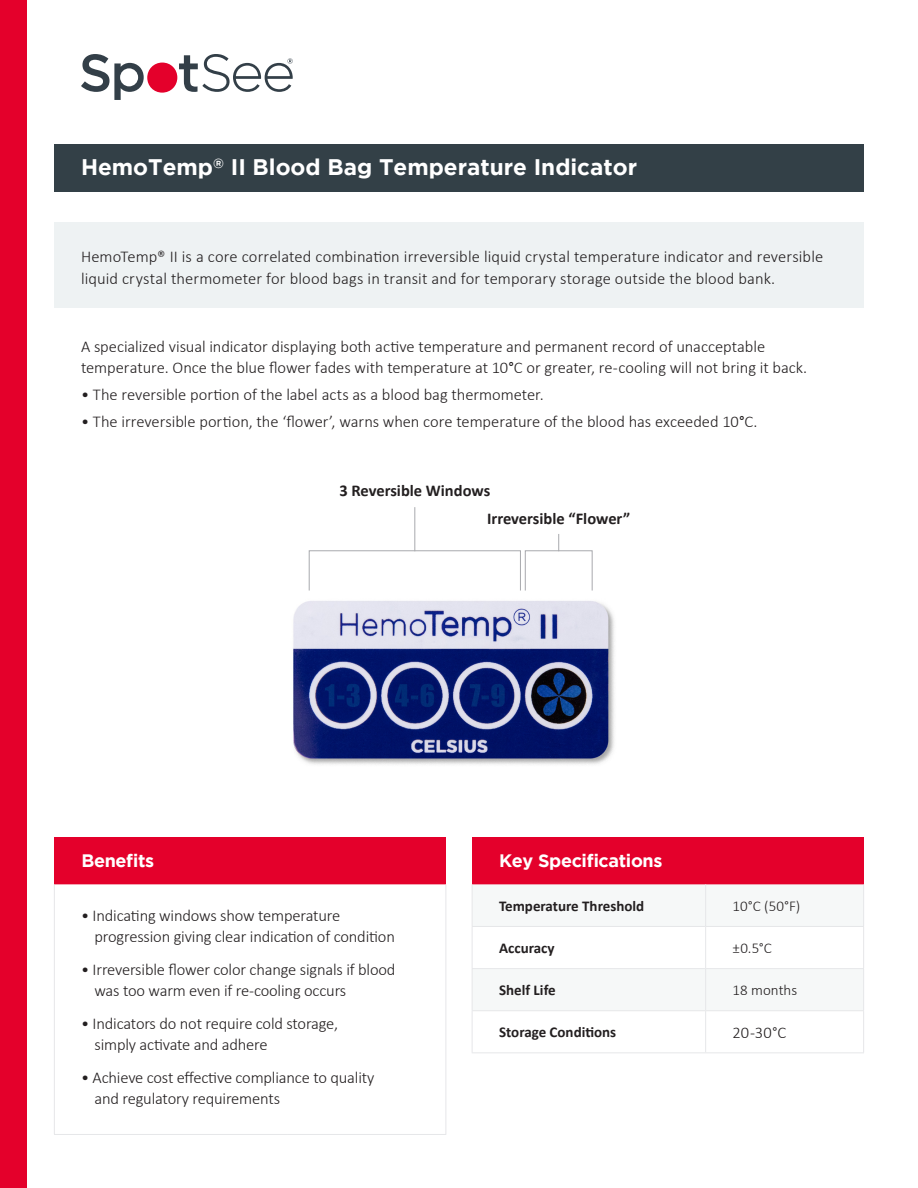
<style>
.page{position:relative;width:918px;height:1188px;background:#fff}
.page>*{position:absolute;margin:0;border:0;box-sizing:border-box;transform-origin:0 0}
.t1{font:700 22.5px "Gotham";color:#fff}
.t2{font:700 18px "Gotham";letter-spacing:-.02em;color:#fff}
.t3{font:300 16.5px/21px "Calibri";letter-spacing:-.005em;color:#231f20}
.t4{font:700 16.5px "Calibri";color:#231f20}
.t5{font:700 15px "Calibri";color:#231f20}
.t6{font:300 15px "Calibri";color:#231f20}
.s1{font-weight:400}
</style>
<div class="page">
<div style="left:54px;top:837px;width:392px;height:47px;background:#e4002b"></div>
<svg style="left:55px;top:884px;width:391px;height:250px"></svg>
<hr style="left:54px;top:884px;width:1px;height:250px;background:#e6e7e9">
<hr style="left:446px;top:884px;width:1px;height:250px;background:#e6e7e9">
<hr style="left:54px;top:1134px;width:234px;height:1px;background:#e6e7e9">
<hr style="left:288px;top:1134px;width:158px;height:1px;background:#e6e7e9">
<div style="left:54px;top:223px;width:810px;height:85px;background:#eef2f3"></div>
<div style="left:0;top:0;width:27px;height:1188px;background:#e4002b"></div>
<div style="left:54px;top:144px;width:810px;height:47px;background:#334047"></div>
<div style="left:147px;top:63px;width:30px;height:30px;background:#e4002b;border-radius:15px"></div>
<svg style="left:81px;top:54px;width:63px;height:46px"></svg>
<svg style="left:179px;top:54px;width:114px;height:38px"></svg>
<img style="left:293px;top:572px;width:321px;height:193px">
<div style="left:309px;top:550px;width:212px;height:41px;border:1px solid #a8a9ad"></div>
<div style="left:525px;top:550px;width:68px;height:41px;border:1px solid #a8a9ad"></div>
<hr style="left:414px;top:507px;width:1px;height:44px;background:#a8a9ad">
<svg style="left:558px;top:534px;width:1px;height:17px"></svg>
<div style="left:472px;top:837px;width:392px;height:47px;background:#e4002b"></div>
<div style="left:473px;top:884px;width:390px;height:126px;background:#f6f8f8"></div>
<svg style="left:473px;top:927px;width:390px;height:41px"></svg>
<hr style="left:472px;top:884px;width:1px;height:42px;background:#e6e7e9">
<hr style="left:705px;top:884px;width:1px;height:42px;background:#e6e7e9">
<hr style="left:863px;top:884px;width:1px;height:42px;background:#e6e7e9">
<hr style="left:472px;top:926px;width:234px;height:1px;background:#e6e7e9">
<hr style="left:472px;top:927px;width:1px;height:41px;background:#e6e7e9">
<hr style="left:706px;top:926px;width:158px;height:1px;background:#e6e7e9">
<hr style="left:705px;top:927px;width:1px;height:41px;background:#e6e7e9">
<hr style="left:863px;top:927px;width:1px;height:41px;background:#e6e7e9">
<hr style="left:472px;top:968px;width:234px;height:1px;background:#e6e7e9">
<hr style="left:472px;top:969px;width:1px;height:41px;background:#e6e7e9">
<hr style="left:706px;top:968px;width:158px;height:1px;background:#e6e7e9">
<hr style="left:705px;top:969px;width:1px;height:41px;background:#e6e7e9">
<hr style="left:863px;top:969px;width:1px;height:41px;background:#e6e7e9">
<hr style="left:472px;top:1010px;width:234px;height:1px;background:#e6e7e9">
<hr style="left:472px;top:1011px;width:1px;height:41px;background:#e6e7e9">
<hr style="left:706px;top:1010px;width:158px;height:1px;background:#e6e7e9">
<hr style="left:705px;top:1011px;width:1px;height:41px;background:#e6e7e9">
<hr style="left:863px;top:1011px;width:1px;height:41px;background:#e6e7e9">
<hr style="left:472px;top:1052px;width:234px;height:1px;background:#e6e7e9">
<hr style="left:706px;top:1052px;width:158px;height:1px;background:#e6e7e9">
<p class="t1" style="left:81px;top:154px;width:558px">HemoTemp<sup>®</sup> II Blood Bag Temperature Indicator</p>
<p class="t3" style="left:81px;top:245px;width:744px;line-height:22.5px">HemoTemp® II is a core correlated combination irreversible liquid crystal temperature indicator and reversible liquid crystal thermometer for blood bags in transit and for temporary storage outside the blood bank.</p>
<p class="t3" style="left:81px;top:336px;width:728px">A specialized visual indicator displaying both active temperature and permanent record of unacceptable temperature. Once the blue flower fades with temperature at 10<span class="s1">°</span>C or greater, re-cooling will not bring it back.</p>
<p class="t3" style="left:81px;top:384px;width:464px">• The reversible portion of the label acts as a blood bag thermometer.</p>
<p class="t3" style="left:81px;top:411px;width:678px">• The irreversible portion, the ‘flower’, warns when core temperature of the blood has exceeded 10<span class="s1">°</span>C.</p>
<p class="t4" style="left:339px;top:479px;width:152px">3 Reversible Windows</p>
<p class="t4" style="left:487px;top:506px;width:145px">Irreversible “Flower”</p>
<p class="t2" style="left:81px;top:851px;width:74px">Benefits</p>
<p class="t3" style="left:94px;top:905px;width:302px;text-indent:-14px">• Indicating windows show temperature progression giving clear indication of condition</p>
<p class="t3" style="left:94px;top:959px;width:303px;text-indent:-14px">• Irreversible flower color change signals if blood was too warm even if re-cooling occurs</p>
<p class="t3" style="left:94px;top:1013px;width:245px;text-indent:-14px">• Indicators do not require cold storage, simply activate and adhere</p>
<p class="t3" style="left:94px;top:1067px;width:281px;text-indent:-14px">• Achieve cost effective compliance to quality and regulatory requirements</p>
<p class="t2" style="left:499px;top:851px;width:165px">Key Specifications</p>
<p class="t5" style="left:499px;top:895px;width:147px">Temperature Threshold</p>
<p class="t6" style="left:733px;top:897px;width:69px">10°C (50°F)</p>
<p class="t5" style="left:499px;top:938px;width:57px">Accuracy</p>
<p class="t6" style="left:733px;top:939px;width:41px">±0.5°C</p>
<p class="t5" style="left:499px;top:980px;width:58px">Shelf Life</p>
<p class="t6" style="left:733px;top:981px;width:66px">18 months</p>
<p class="t5" style="left:499px;top:1022px;width:119px">Storage Conditions</p>
<p class="t3" style="left:733px;top:1022px;width:55px">20-30°C</p>
</div>
